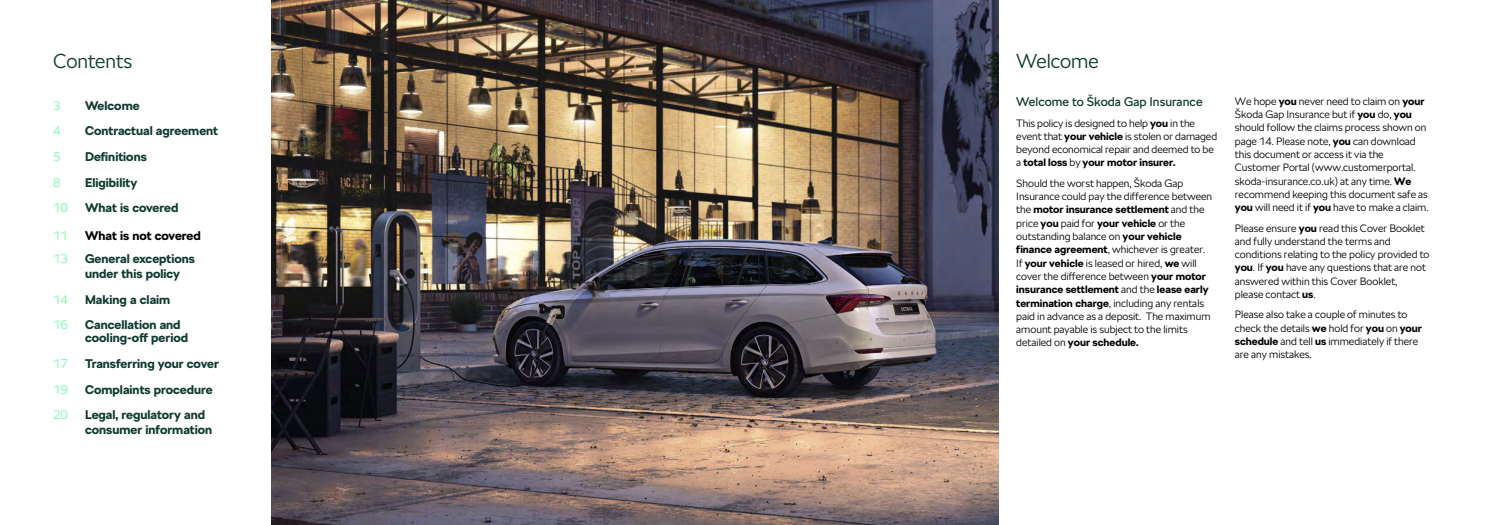
<style>
.page{position:relative;width:1489px;height:525px;background:#fff}
.page>*{position:absolute;margin:0;border:0;box-sizing:border-box;transform-origin:0 0}
.t1{font:300 20px "SKODA Next";color:#0e3a2f}
.t2{font:700 12.5px/15px "SKODA Next";color:#0e3a2f}
.t3{font:12.5px "SKODA Next";color:#0e3a2f}
.t4{font:300 12.5px "SKODA Next";color:#78faae}
.t5{font:700 12.5px "SKODA Next";color:#000}
.t6{font:300 10.62px/13.2px "SKODA Next";color:#000}
.s1{font-weight:700}
</style>
<div class="page">
<img style="left:272px;top:0;width:726px;height:524px">
<h1 class="t1" style="left:53px;top:48px;width:81px">Contents</h1>
<h1 class="t1" style="left:1016px;top:48px;width:84px">Welcome</h1>
<p class="t4" style="left:53px;top:97px;width:9px">3</p>
<p class="t2" style="left:85px;top:98px;width:56px">Welcome</p>
<p class="t4" style="left:53px;top:122px;width:9px">4</p>
<p class="t2" style="left:85px;top:123px;width:135px">Contractual agreement</p>
<p class="t4" style="left:53px;top:148px;width:9px">5</p>
<p class="t2" style="left:85px;top:149px;width:63px">Definitions</p>
<p class="t4" style="left:53px;top:173px;width:9px">8</p>
<p class="t2" style="left:85px;top:175px;width:54px">Eligibility</p>
<p class="t4" style="left:53px;top:199px;width:16px">10</p>
<p class="t2" style="left:85px;top:200px;width:95px">What is covered</p>
<p class="t4" style="left:53px;top:226px;width:16px">11</p>
<p class="t5" style="left:85px;top:226px;width:117px">What is not covered</p>
<p class="t4" style="left:53px;top:250px;width:16px">13</p>
<p class="t2" style="left:85px;top:251px;width:111px">General exceptions under this policy</p>
<p class="t4" style="left:53px;top:291px;width:16px">14</p>
<p class="t2" style="left:85px;top:292px;width:87px">Making a claim</p>
<p class="t4" style="left:53px;top:316px;width:16px">16</p>
<p class="t2" style="left:85px;top:318px;width:105px;line-height:13.1px">Cancellation and cooling-off period</p>
<p class="t4" style="left:53px;top:355px;width:16px">17</p>
<p class="t2" style="left:85px;top:356px;width:135px">Transferring your cover</p>
<p class="t4" style="left:53px;top:380px;width:16px">19</p>
<p class="t2" style="left:85px;top:381px;width:129px">Complaints procedure</p>
<p class="t4" style="left:53px;top:406px;width:16px">20</p>
<p class="t2" style="left:85px;top:407px;width:129px">Legal, regulatory and consumer information</p>
<p class="t3" style="left:1016px;top:93px;width:188px">Welcome to Škoda Gap Insurance</p>
<p class="t6" style="left:1016px;top:116px;width:202px">This policy is designed to help <span class="s1">you</span> in the event that <span class="s1">your vehicle</span> is stolen or damaged beyond economical repair and deemed to be a <span class="s1">total loss</span> by <span class="s1">your motor insurer.</span></p>
<p class="t6" style="left:1016px;top:176px;width:197px">Should the worst happen, Škoda Gap Insurance could pay the difference between the <span class="s1">motor insurance settlement</span> and the price <span class="s1">you</span> paid for <span class="s1">your vehicle</span> or the outstanding balance on <span class="s1">your vehicle finance agreement</span>, whichever is greater.<br>If <span class="s1">your vehicle</span> is leased or hired, <span class="s1">we</span> will cover the difference between <span class="s1">your motor insurance settlement</span> and the <span class="s1">lease early termination charge</span>, including any rentals paid in advance as a deposit. The maximum amount payable is subject to the limits detailed on <span class="s1">your schedule.</span></p>
<p class="t6" style="left:1234px;top:94px;width:195px">We hope <span class="s1">you</span> never need to claim on <span class="s1">your </span>Škoda Gap Insurance but if <span class="s1">you</span> do, <span class="s1">you </span>should follow the claims process shown on page 14. Please note, <span class="s1">you</span> can download this document or access it via the Customer Portal (www.customerportal. skoda-insurance.co.uk) at any time. <span class="s1">We </span>recommend keeping this document safe as <span class="s1">you</span> will need it if <span class="s1">you</span> have to make a claim.</p>
<p class="t6" style="left:1234px;top:221px;width:196px">Please ensure <span class="s1">you</span> read this Cover Booklet and fully understand the terms and conditions relating to the policy provided to <span class="s1">you</span>. If <span class="s1">you</span> have any questions that are not answered within this Cover Booklet,<br>please contact <span class="s1">us</span>.</p>
<p class="t6" style="left:1234px;top:308px;width:189px">Please also take a couple of minutes to check the details <span class="s1">we</span> hold for <span class="s1">you</span> on <span class="s1">your schedule</span> and tell <span class="s1">us</span> immediately if there are any mistakes.</p>
</div>
